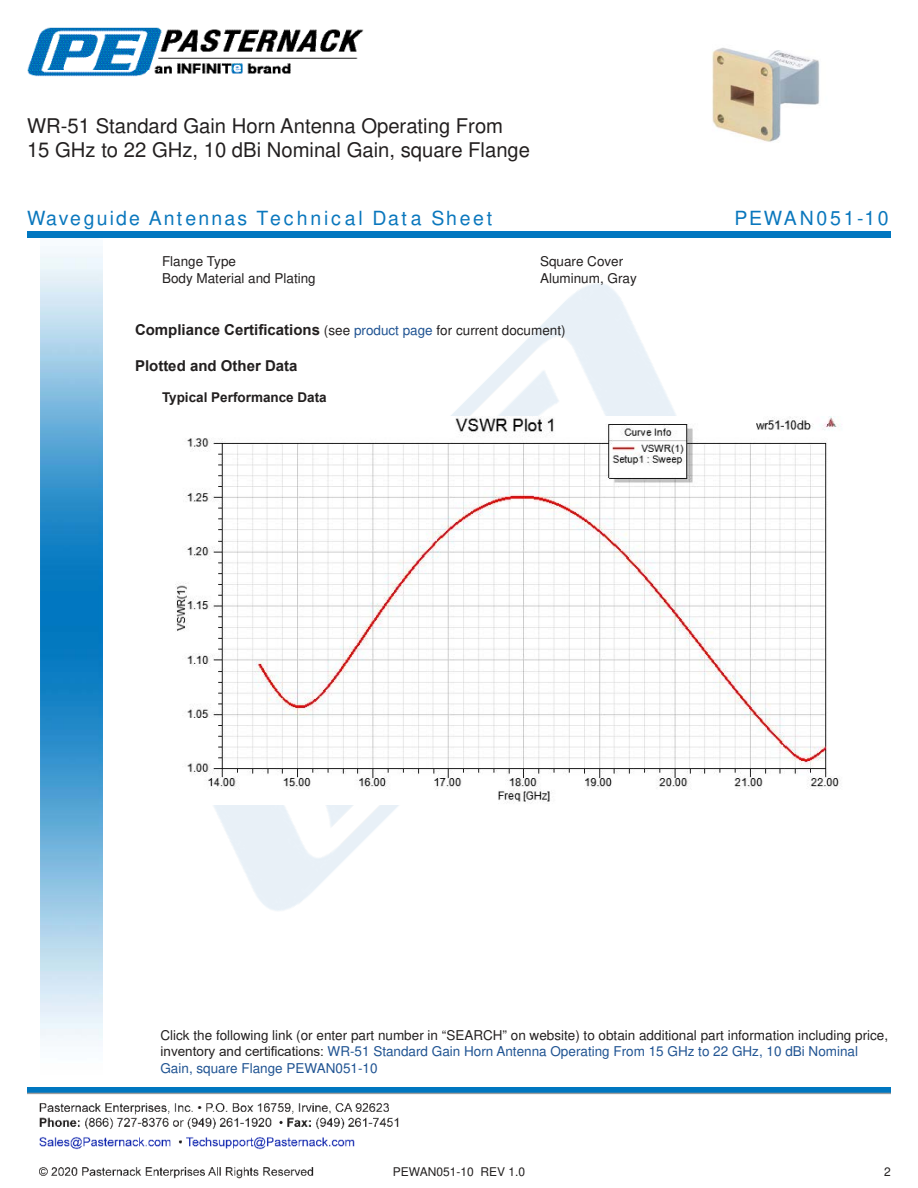
<style>
.page{position:relative;width:918px;height:1188px;background:#fff}
.page>*{position:absolute;margin:0;border:0;box-sizing:border-box;transform-origin:0 0}
.t1{font:20.25px/24.3px "Arial";color:#221f1f}
.t2{font:900 19.5px "Arial";letter-spacing:.115em;color:#0a77bd}
.t3{font:900 19.5px "Arial";letter-spacing:.14em;color:#0a77bd}
.t4{font:700 15px "Arial";color:#221f1f}
.t5{font:13.5px/16.2px "Arial";color:#221f1f}
.t6{font:700 13.5px "Arial";color:#221f1f}
.t7{font:12px "Arial";color:#221f1f}
.s1{font-weight:400;font-size:13.5px}
.s2{font-weight:400;font-size:13.5px;color:#1f5392}
.s3{color:#1f5392}
</style>
<div class="page">
<img style="left:39px;top:1103px;width:360px;height:76px">
<img style="left:102px;top:246px;width:688px;height:724px">
<img style="left:27px;top:1088px;width:864px;height:7px">
<img style="left:40px;top:237px;width:62px;height:804px">
<div style="left:27px;top:231px;width:864px;height:6px;background:#0177c0"></div>
<img style="left:27px;top:27px;width:337px;height:50px">
<img style="left:168px;top:417px;width:672px;height:388px">
<img style="left:712px;top:47px;width:108px;height:95px">
<h1 class="t1" style="left:27px;top:115px;width:505px">WR-51 Standard Gain Horn Antenna Operating From<br>15 GHz to 22 GHz, 10 dBi Nominal Gain, square Flange</h1>
<h2 class="t2" style="left:27px;top:210px;width:467px">Waveguide Antennas Technical Data Sheet</h2>
<h2 class="t3" style="left:735px;top:210px;width:156px">PEWAN051-10</h2>
<p class="t5" style="left:162px;top:255px;width:76px">Flange Type</p>
<p class="t5" style="left:540px;top:255px;width:85px">Square Cover</p>
<p class="t5" style="left:162px;top:271px;width:155px">Body Material and Plating</p>
<p class="t5" style="left:540px;top:271px;width:98px">Aluminum, Gray</p>
<p class="t4" style="left:135px;top:319px;width:432px">Compliance Certi昀椀cations <span class="s1">(see</span> <span class="s2">product page</span> <span class="s1">for current document)</span></p>
<p class="t4" style="left:135px;top:355px;width:164px">Plotted and Other Data</p>
<p class="t6" style="left:162px;top:388px;width:166px">Typical Performance Data</p>
<p class="t5" style="left:160px;top:1029px;width:729px">Click the following link (or enter part number in “SEARCH” on website) to obtain additional part information including price, inventory and certi昀椀cations: <span class="s3">WR-51 Standard Gain Horn Antenna Operating From 15 GHz to 22 GHz, 10 dBi Nominal<br>Gain, square Flange PEWAN051-10</span></p>
<p class="t7" style="left:393px;top:1167px;width:134px">PEWAN051-10 REV 1.0</p>
<p class="t7" style="left:884px;top:1167px;width:8px">2</p>
</div>
